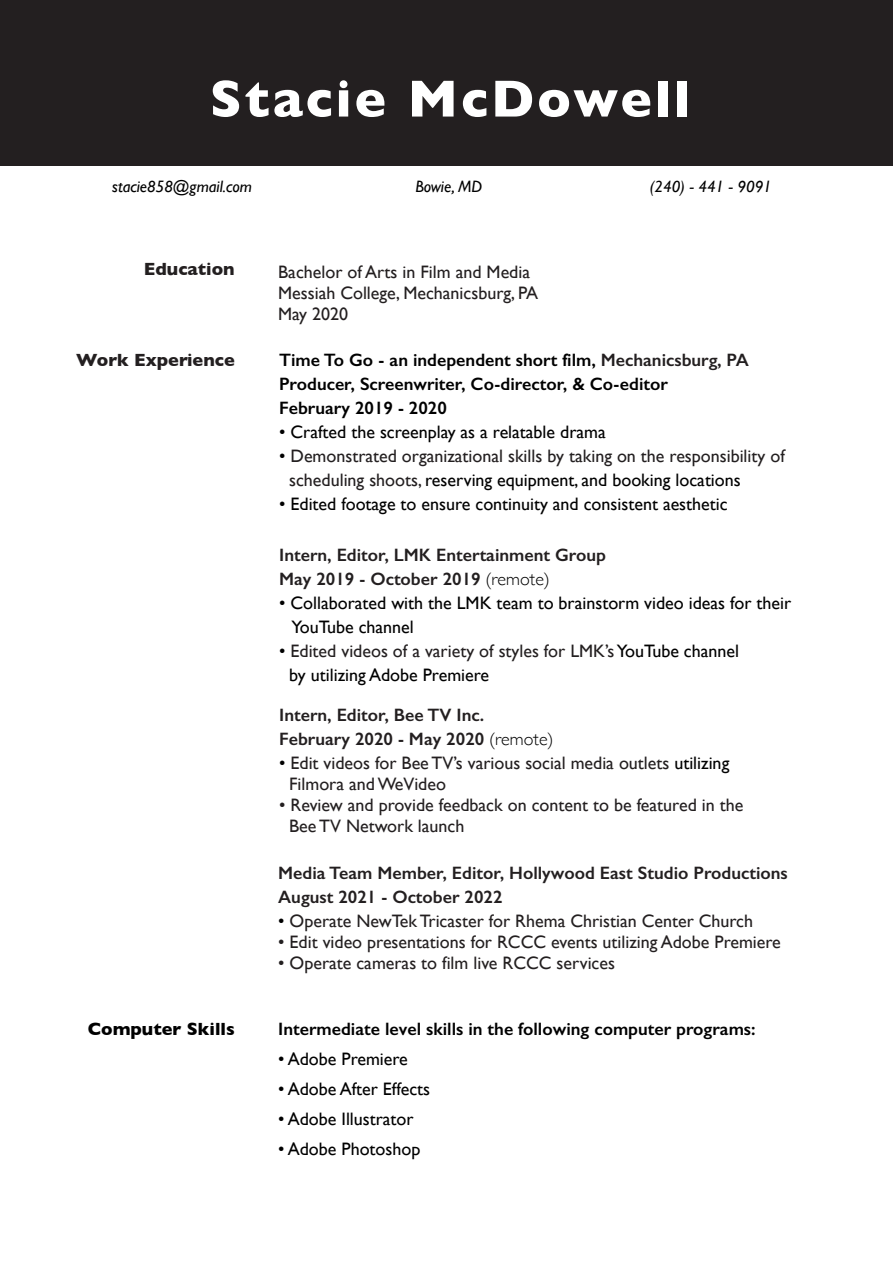
<style>
.page{position:relative;width:893px;height:1263px;background:#fff}
.page>*{position:absolute;margin:0;border:0;box-sizing:border-box;transform-origin:0 0}
.t1{font:700 52.8px "Gill Sans";letter-spacing:.055em;color:#fff}
.t2{font:18px/21px "Gill Sans";color:#231f20}
.t3{font:18px/24px "Gill Sans";color:#000}
.t4{font:600 18px/24px "Gill Sans";color:#231f20}
.t5{font:600 18px/24px "Gill Sans";color:#000}
.t6{font:700 18px "Gill Sans";color:#231f20}
.t7{font:700 18px "Gill Sans";color:#000}
.t8{font:italic 16.5px "Gill Sans";color:#000}
.s1{color:#231f20}
.s2{color:#000}
.s3{font-weight:300;color:#000}
</style>
<div class="page">
<div style="left:0;top:0;width:893px;height:166px;background:#231f20"></div>
<h1 class="t1" style="left:210px;top:57px;width:482px">Stacie McDowell</h1>
<p class="t8" style="left:112px;top:177px;width:141px">stacie858@gmail.com</p>
<p class="t8" style="left:415px;top:177px;width:68px">Bowie, MD</p>
<p class="t8" style="left:650px;top:177px;width:124px">(240) - 441 - 9091</p>
<p class="t6" style="left:144px;top:254px;width:92px">Education</p>
<p class="t6" style="left:76px;top:346px;width:160px">Work Experience</p>
<p class="t2" style="left:278px;top:261px;width:261px">Bachelor of Arts in Film and Media<br>Messiah College, Mechanicsburg, PA<br>May 2020</p>
<p class="t5" style="left:279px;top:348px;width:471px">Time To Go - an independent short film, <span class="s1">Mechanicsburg, PA<br></span>Producer, Screenwriter, Co-director, &amp; Co-editor<br>February 2019 - 2020</p>
<p class="t3" style="left:279px;top:420px;width:328px">• Crafted the screenplay as a relatable drama</p>
<p class="t2" style="left:289px;top:444px;width:497px;line-height:24px;text-indent:-10px"><span class="s2">•</span> Demonstrated organizational skills by taking on the responsibility of scheduling shoots, <span class="s2">reserving equipment, and booking locations</span></p>
<p class="t3" style="left:279px;top:492px;width:450px">• Edited footage to ensure continuity and consistent aesthetic</p>
<p class="t4" style="left:279px;top:542px;width:328px">Intern, Editor, LMK Entertainment Group<br>May 2019 - October 2019 <span class="s3">(remote)</span></p>
<p class="t3" style="left:291px;top:590px;width:501px;text-indent:-12px">• Collaborated with the LMK team to brainstorm video ideas for their<br>YouTube channel</p>
<p class="t3" style="left:289px;top:638px;width:451px;text-indent:-10px">• <span class="s1">Edited videos of a variety of styles for LMK’s</span> YouTube channel by utilizing Adobe Premiere</p>
<p class="t4" style="left:279px;top:703px;width:276px">Intern, Editor, Bee TV Inc.<br>February 2020 - May 2020 <span class="s3">(remote)</span></p>
<p class="t2" style="left:289px;top:752px;width:442px;text-indent:-10px"><span class="s2">•</span> Edit videos for Bee TV’s various social media outlets <span class="s2">utilizing<br></span>Filmora and WeVideo</p>
<p class="t2" style="left:289px;top:794px;width:456px;text-indent:-10px">• Review and provide feedback on content to be featured in the<br>Bee TV Network launch</p>
<p class="t4" style="left:278px;top:860px;width:511px">Media Team Member, Editor, Hollywood East Studio Productions<br>August 2021 - October 2022</p>
<p class="t2" style="left:278px;top:910px;width:476px"><span class="s2">•</span> Operate NewTek Tricaster for Rhema Christian Center Church</p>
<p class="t2" style="left:278px;top:931px;width:504px">• Edit video presentations for RCCC events utilizing Adobe Premiere</p>
<p class="t2" style="left:278px;top:952px;width:338px">• Operate cameras to film live RCCC services</p>
<p class="t7" style="left:88px;top:1014px;width:148px">Computer Skills</p>
<p class="t5" style="left:278px;top:1016px;width:479px">Intermediate level skills in the following computer programs:</p>
<p class="t3" style="left:278px;top:1046px;width:131px">• Adobe Premiere</p>
<p class="t3" style="left:278px;top:1076px;width:154px">• Adobe After Effects</p>
<p class="t3" style="left:278px;top:1106px;width:137px">• Adobe Illustrator</p>
<p class="t3" style="left:278px;top:1136px;width:144px">• Adobe Photoshop</p>
</div>
